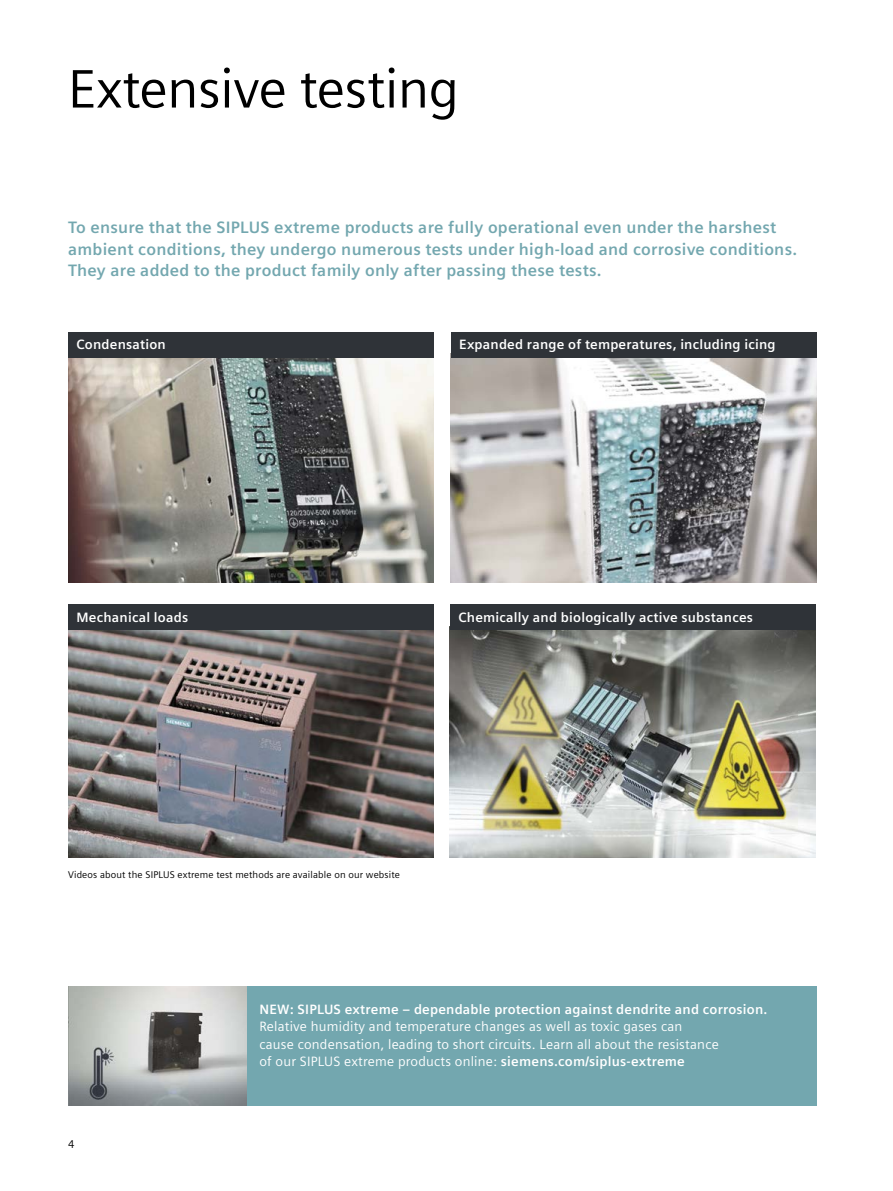
<style>
.page{position:relative;width:893px;height:1191px;background:#fff}
.page>*{position:absolute;margin:0;border:0;box-sizing:border-box;transform-origin:0 0}
.t1{font:54px "Siemens Sans Global";letter-spacing:-.01em;color:#000}
.t2{font:700 16.5px/21.5px "Siemens Sans Global";letter-spacing:.015em;color:#73a7af}
.t3{font:13.5px/17.5px "Siemens Sans Global";letter-spacing:.015em;color:#fff}
.t4{font:700 13.5px "Siemens Sans Global";letter-spacing:.015em;color:#fff}
.t5{font:11.25px "Siemens Sans Global";color:#000}
.t6{font:9.75px "Siemens Sans Global";letter-spacing:.015em;color:#000}
.s1{font-weight:700}
</style>
<div class="page">
<img style="left:451px;top:357px;width:365px;height:226px">
<img style="left:450px;top:629px;width:366px;height:228px">
<img style="left:68px;top:357px;width:366px;height:226px">
<img style="left:68px;top:629px;width:366px;height:228px">
<img style="left:69px;top:986px;width:178px;height:120px">
<div style="left:247px;top:986px;width:569px;height:120px;background:#73a7af"></div>
<div style="left:68px;top:332px;width:366px;height:25px;background:#2f3338"></div>
<div style="left:451px;top:332px;width:365px;height:25px;background:#2f3338"></div>
<div style="left:450px;top:604px;width:366px;height:25px;background:#2f3338"></div>
<div style="left:68px;top:604px;width:366px;height:25px;background:#2f3338"></div>
<h1 class="t1" style="left:68px;top:49px;width:393px">Extensive testing</h1>
<p class="t2" style="left:68px;top:217px;width:731px">To ensure that the SIPLUS extreme products are fully operational even under the harshest ambient conditions, they undergo numerous tests under high-load and corrosive conditions.<br>They are added to the product family only after passing these tests.</p>
<p class="t4" style="left:77px;top:337px;width:91px">Condensation</p>
<p class="t4" style="left:459px;top:337px;width:318px">Expanded range of temperatures, including icing</p>
<p class="t4" style="left:77px;top:609px;width:113px">Mechanical loads</p>
<p class="t4" style="left:458px;top:609px;width:296px">Chemically and biologically active substances</p>
<p class="t6" style="left:68px;top:867px;width:333px">Videos about the SIPLUS extreme test methods are available on our website</p>
<p class="t5" style="left:68px;top:1136px;width:8px">4</p>
<p class="t4" style="left:259px;top:1001px;width:509px">NEW: SIPLUS extreme – dependable protection against dendrite and corrosion.</p>
<p class="t3" style="left:259px;top:1018px;width:461px">Relative humidity and temperature changes as well as toxic gases can cause condensation, leading to short circuits. Learn all about the resistance of our SIPLUS extreme products online: <span class="s1">siemens.com/siplus-extreme</span></p>
</div>
